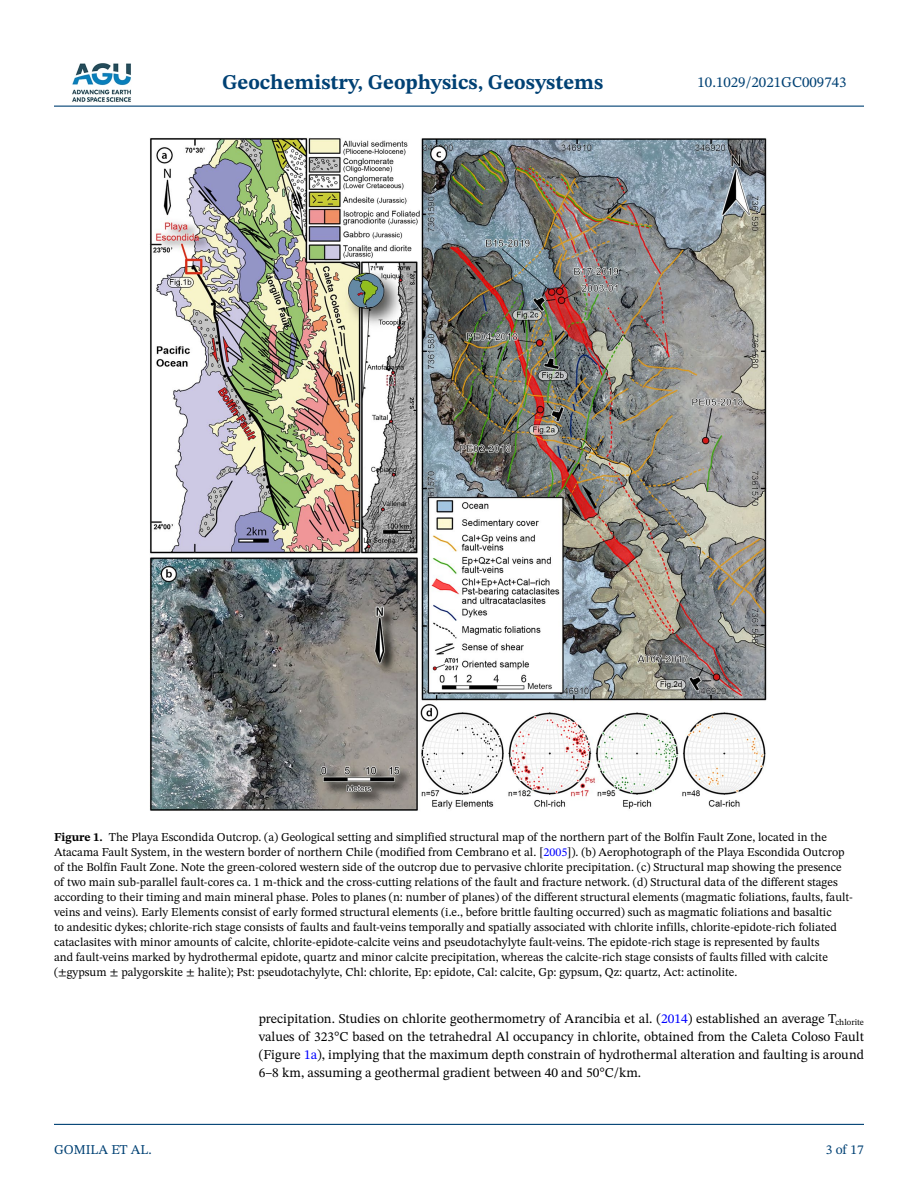
<style>
.page{position:relative;width:918px;height:1188px;background:#fff}
.page>*{position:absolute;margin:0;border:0;box-sizing:border-box;transform-origin:0 0}
.t1{font:700 21px "STIX Two Text";color:#004174}
.t2{font:15px "STIX Two Text";color:#004174}
.t3{font:13.5px/18px "STIX Two Text";color:#000;text-align:justify}
.t4{font:13.5px "STIX Two Text";color:#004174}
.t5{font:12px/15px "STIX Two Text";color:#000}
.s1{font-weight:700}
.s2{color:#00f}
</style>
<div class="page">
<hr style="left:54px;top:106px;width:810px;height:1px;background:#004174">
<hr style="left:54px;top:1124px;width:810px;height:1px;background:#004174">
<img style="left:72px;top:63px;width:59px;height:39px">
<img style="left:149px;top:137px;width:618px;height:674px">
<h1 class="t1" style="left:222px;top:67px;width:383px">Geochemistry, Geophysics, Geosystems</h1>
<p class="t2" style="left:697px;top:72px;width:151px">10.1029/2021GC009743</p>
<p class="t5" style="left:54px;top:830px;width:800px"><span class="s1">Figure 1.</span> The Playa Escondida Outcrop. (a) Geological setting and simplified structural map of the northern part of the Bolfín Fault Zone, located in the Atacama Fault System, in the western border of northern Chile (modified from Cembrano et al. [<span class="s2">2005</span>]). (b) Aerophotograph of the Playa Escondida Outcrop of the Bolfín Fault Zone. Note the green-colored western side of the outcrop due to pervasive chlorite precipitation. (c) Structural map showing the presence of two main sub-parallel fault-cores ca. 1 m-thick and the cross-cutting relations of the fault and fracture network. (d) Structural data of the different stages according to their timing and main mineral phase. Poles to planes (n: number of planes) of the different structural elements (magmatic foliations, faults, fault&shy;veins and veins). Early Elements consist of early formed structural elements (i.e., before brittle faulting occurred) such as magmatic foliations and basaltic<br>to andesitic dykes; chlorite-rich stage consists of faults and fault-veins temporally and spatially associated with chlorite infills, chlorite-epidote-rich foliated cataclasites with minor amounts of calcite, chlorite-epidote-calcite veins and pseudotachylyte fault-veins. The epidote-rich stage is represented by faults<br>and fault-veins marked by hydrothermal epidote, quartz and minor calcite precipitation, whereas the calcite-rich stage consists of faults filled with calcite (±gypsum ± palygorskite ± halite); Pst: pseudotachylyte, Chl: chlorite, Ep: epidote, Cal: calcite, Gp: gypsum, Qz: quartz, Act: actinolite.</p>
<p class="t4" style="left:54px;top:1140px;width:99px">GOMILA ET AL.</p>
<p class="t3" style="left:259px;top:1009px;width:607px">precipitation. Studies on chlorite geothermometry of Arancibia et al. (<span class="s2">2014</span>) established an average T<sub>chlorite </sub>values of 323°C based on the tetrahedral Al occupancy in chlorite, obtained from the Caleta Coloso Fault (Figure <span class="s2">1a</span>), implying that the maximum depth constrain of hydrothermal alteration and faulting is around 6–8 km, assuming a geothermal gradient between 40 and 50°C/km.</p>
<p class="t4" style="left:826px;top:1140px;width:40px">3 of 17</p>
</div>
